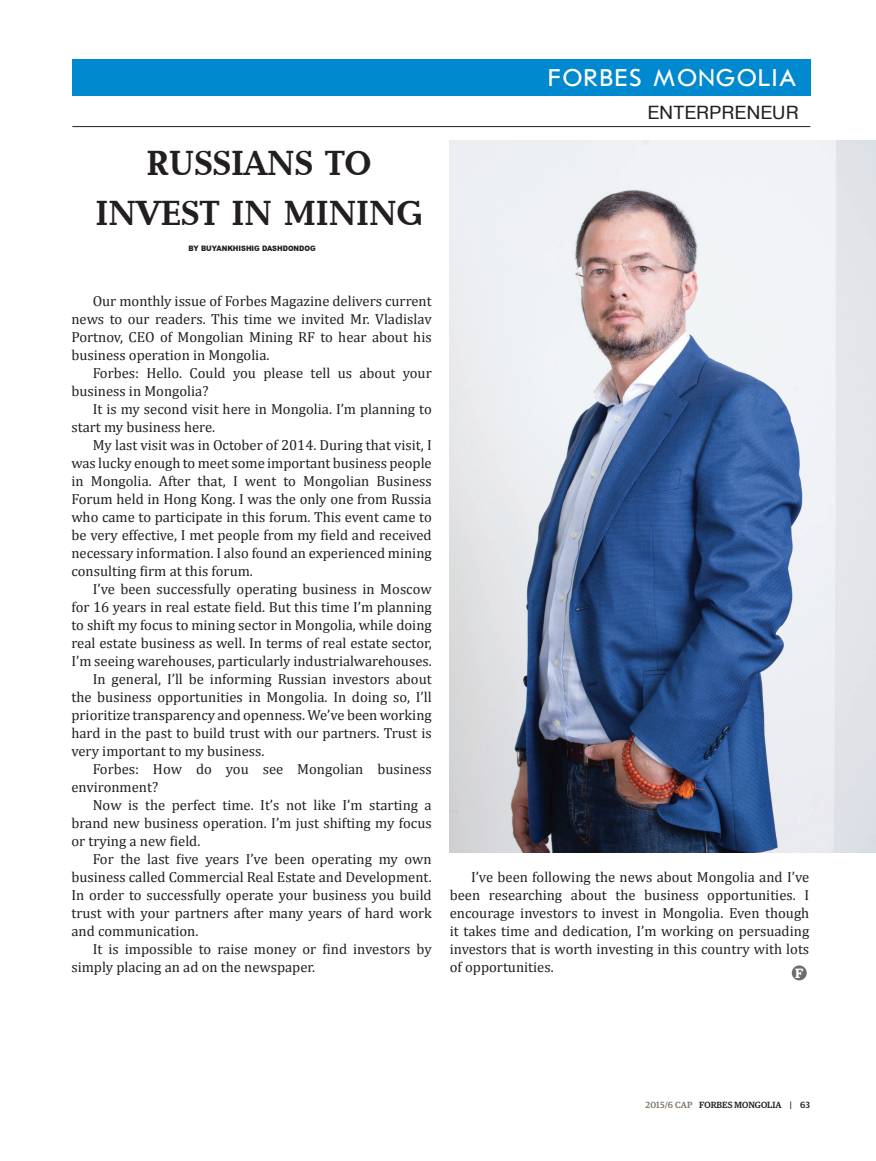
<style>
.page{position:relative;width:876px;height:1161px;background:#fff}
.page>*{position:absolute;margin:0;border:0;box-sizing:border-box;transform-origin:0 0}
.t1{font:700 36px/50.4px "Mogul Baltica";color:#231f20;text-align:center;scale:.9 1}
.t2{font:24px "Mogul Journal Sans Serif";letter-spacing:.05em;color:#fff}
.t3{font:18px "Mogul Pragmatica";letter-spacing:.005em;color:#231f20}
.t4{font:14.7px/18px "Cambria";color:#231f20;text-align:justify}
.t5{font:600 13.5px "Guardian Egyp";color:#fff}
.t6{font:500 9px "Guardian Egyp";color:#231f20}
.t7{font:900 7.5px "Mogul Arial";color:#231f20;scale:.9 1}
.s1{color:#807568}
</style>
<div class="page">
<div style="left:72px;top:60px;width:738px;height:36px;background:#0089cf"></div>
<hr style="left:72px;top:126px;width:738px;height:1px;background:#231f20">
<img style="left:450px;top:140px;width:426px;height:713px">
<div style="left:792px;top:965px;width:15px;height:15px;background:#6c6d70;border-radius:50%"></div>
<h1 class="t1" style="left:96px;top:139px;width:364px">RUSSIANS TO<br>INVEST IN MINING</h1>
<p class="t7" style="left:188px;top:245px;width:143px">BY BUYANKHISHIG DASHDONDOG</p>
<p class="t4" style="left:71px;top:292px;width:362px;text-indent:21px">Our monthly issue of Forbes Magazine delivers current news to our readers. This time we invited Mr. Vladislav Portnov, CEO of Mongolian Mining RF to hear about his business operation in Mongolia.</p>
<p class="t4" style="left:71px;top:364px;width:362px;text-indent:21px">Forbes: Hello. Could you please tell us about your business in Mongolia?</p>
<p class="t4" style="left:71px;top:400px;width:362px;text-indent:21px">It is my second visit here in Mongolia. I’m planning to start my business here.</p>
<p class="t4" style="left:71px;top:436px;width:362px;text-indent:21px">My last visit was in October of 2014. During that visit, I was lucky enough to meet some important business people in Mongolia. After that, I went to Mongolian Business Forum held in Hong Kong. I was the only one from Russia who came to participate in this forum. This event came to be very effective, I met people from my field and received necessary information. I also found an experienced mining consulting firm at this forum.</p>
<p class="t4" style="left:93px;top:580px;width:341px">I’ve been successfully operating business in Moscow</p>
<p class="t4" style="left:71px;top:598px;width:362px">for 16 years in real estate field. But this time I’m planning</p>
<p class="t4" style="left:71px;top:616px;width:362px">to shift my focus to mining sector in Mongolia, while doing</p>
<p class="t4" style="left:71px;top:634px;width:362px">real estate business as well. In terms of real estate sector,</p>
<p class="t4" style="left:71px;top:652px;width:362px">I’m seeing warehouses, particularly industrialwarehouses.</p>
<p class="t4" style="left:93px;top:670px;width:341px">In general, I’ll be informing Russian investors about</p>
<p class="t4" style="left:71px;top:688px;width:362px">the business opportunities in Mongolia. In doing so, I’ll</p>
<p class="t4" style="left:71px;top:706px;width:362px">prioritize transparency and openness. We’ve been working</p>
<p class="t4" style="left:71px;top:724px;width:362px">hard in the past to build trust with our partners. Trust is</p>
<p class="t4" style="left:71px;top:742px;width:195px">very important to my business.</p>
<p class="t4" style="left:93px;top:760px;width:341px">Forbes: How do you see Mongolian business</p>
<p class="t4" style="left:71px;top:778px;width:88px">environment?</p>
<p class="t4" style="left:93px;top:796px;width:341px">Now is the perfect time. It’s not like I’m starting a</p>
<p class="t4" style="left:71px;top:814px;width:362px">brand new business operation. I’m just shifting my focus</p>
<p class="t4" style="left:71px;top:832px;width:130px">or trying a new field.</p>
<p class="t4" style="left:93px;top:850px;width:341px">For the last five years I’ve been operating my own</p>
<p class="t4" style="left:71px;top:868px;width:362px">business called Commercial Real Estate and Development.</p>
<p class="t4" style="left:71px;top:886px;width:362px">In order to successfully operate your business you build</p>
<p class="t4" style="left:71px;top:904px;width:362px">trust with your partners after many years of hard work</p>
<p class="t4" style="left:71px;top:922px;width:129px">and communication.</p>
<p class="t4" style="left:93px;top:940px;width:341px">It is impossible to raise money or find investors by</p>
<p class="t4" style="left:71px;top:958px;width:245px">simply placing an ad on the newspaper.</p>
<h2 class="t2" style="left:548px;top:65px;width:250px">FORBES MONGOLIA</h2>
<p class="t3" style="left:647px;top:103px;width:153px">ENTERPRENEuR</p>
<p class="t4" style="left:450px;top:868px;width:361px;text-indent:21px">I’ve been following the news about Mongolia and I’ve been researching about the business opportunities. I encourage investors to invest in Mongolia. Even though it takes time and dedication, I’m working on persuading investors that is worth investing in this country with lots of opportunities.</p>
<p class="t5" style="left:795px;top:963px;width:10px">F</p>
<p class="t6" style="left:645px;top:1098px;width:166px"><span class="s1">2015/6 CAP</span> FORBES MONGOLIA | 63</p>
</div>
